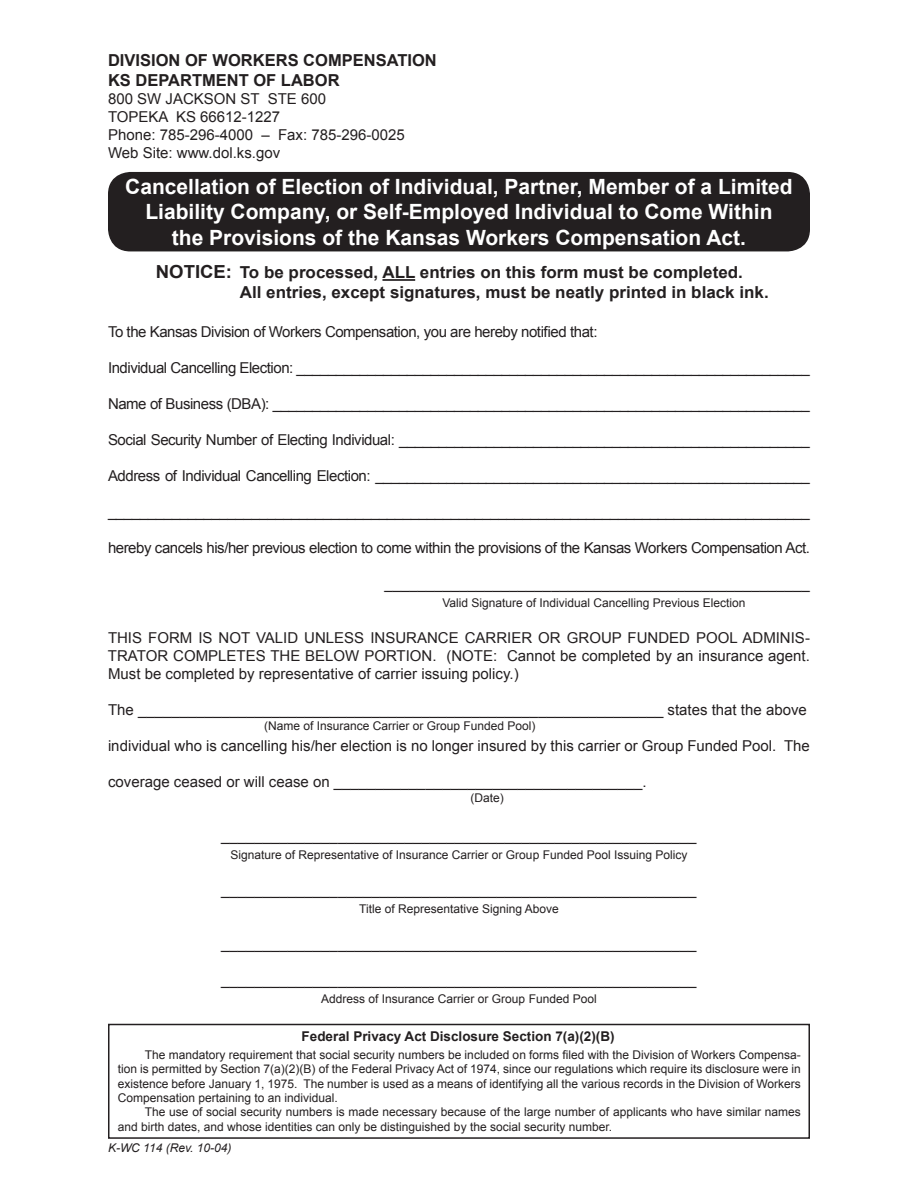
<style>
.page{position:relative;width:918px;height:1188px;background:#fff}
.page>*{position:absolute;margin:0;border:0;box-sizing:border-box;transform-origin:0 0}
.t1{font:700 21px/25.2px "Arial";color:#fff;text-align:center}
.t2{font:700 16.5px/19.8px "Arial";color:#231f20}
.t3{font:15px/18px "Arial";letter-spacing:-.03em;color:#231f20;text-align:justify}
.t4{font:15px/18px "Arial";color:#231f20}
.t5{font:700 13.5px "Arial";color:#231f20}
.t6{font:12px/14.4px "Arial";color:#231f20;text-align:justify}
.t7{font:italic 12px "Arial";color:#231f20}
.s1{font-size:18px}
</style>
<div class="page">
<div style="left:108px;top:171px;width:702px;height:80px;background:#231f20"></div>
<hr style="left:382px;top:279px;width:33px;height:2px;background:#231f20">
<div style="left:108px;top:1024px;width:702px;height:115px;border:2px solid #231f20"></div>
<p class="t2" style="left:108px;top:51px;width:330px">DIVISION OF WORKERS COMPENSATION<br>KS DEPARTMENT OF LABOR</p>
<p class="t4" style="left:108px;top:90px;width:298px">800 SW JACKSON ST STE 600<br>TOPEKA KS 66612-1227<br>Phone: 785-296-4000 – Fax: 785-296-0025<br>Web Site: www.dol.ks.gov</p>
<h1 class="t1" style="left:125px;top:175px;width:669px">Cancellation of Election of Individual, Partner, Member of a Limited<br>Liability Company, or Self-Employed Individual to Come Within<br>the Provisions of the Kansas Workers Compensation Act.</h1>
<p class="t2" style="left:240px;top:263px;width:530px;text-indent:-84px"><span class="s1">NOTICE:</span> To be processed, ALL entries on this form must be completed.<br>All entries, except signatures, must be neatly printed in black ink.</p>
<p class="t3" style="left:108px;top:323px;width:491px">To the Kansas Division of Workers Compensation, you are hereby notified that:</p>
<p class="t3" style="left:108px;top:359px;width:703px">Individual Cancelling Election: _________________________________________________________________</p>
<p class="t3" style="left:108px;top:395px;width:703px">Name of Business (DBA): ____________________________________________________________________</p>
<p class="t3" style="left:108px;top:431px;width:703px">Social Security Number of Electing Individual: ____________________________________________________</p>
<p class="t3" style="left:108px;top:467px;width:703px">Address of Individual Cancelling Election: _______________________________________________________</p>
<p class="t3" style="left:108px;top:503px;width:703px">________________________________________________________________________________________</p>
<p class="t3" style="left:108px;top:539px;width:703px">hereby cancels his/her previous election to come within the provisions of the Kansas Workers Compensation Act.</p>
<p class="t3" style="left:385px;top:575px;width:427px">___________________________________________________</p>
<p class="t6" style="left:442px;top:596px;width:305px">Valid Signature of Individual Cancelling Previous Election</p>
<p class="t3" style="left:108px;top:629px;width:703px">THIS FORM IS NOT VALID UNLESS INSURANCE CARRIER OR GROUP FUNDED POOL ADMINIS-TRATOR COMPLETES THE BELOW PORTION. (NOTE: Cannot be completed by an insurance agent.<br>Must be completed by representative of carrier issuing policy.)</p>
<p class="t4" style="left:108px;top:701px;width:700px">The _______________________________________________________________ states that the above</p>
<p class="t4" style="left:108px;top:737px;width:703px">individual who is cancelling his/her election is no longer insured by this carrier or Group Funded Pool. The</p>
<p class="t4" style="left:108px;top:773px;width:540px">coverage ceased or will cease on _____________________________________.</p>
<p class="t6" style="left:264px;top:719px;width:273px">(Name of Insurance Carrier or Group Funded Pool)</p>
<p class="t6" style="left:471px;top:791px;width:35px">(Date)</p>
<p class="t3" style="left:221px;top:827px;width:477px">_________________________________________________________</p>
<p class="t6" style="left:231px;top:848px;width:458px">Signature of Representative of Insurance Carrier or Group Funded Pool Issuing Policy</p>
<p class="t3" style="left:221px;top:881px;width:477px">_________________________________________________________</p>
<p class="t6" style="left:359px;top:902px;width:201px">Title of Representative Signing Above</p>
<p class="t3" style="left:221px;top:935px;width:477px">_________________________________________________________</p>
<p class="t3" style="left:221px;top:971px;width:477px">_________________________________________________________</p>
<p class="t6" style="left:321px;top:992px;width:277px">Address of Insurance Carrier or Group Funded Pool</p>
<p class="t5" style="left:302px;top:1027px;width:315px">Federal Privacy Act Disclosure Section 7(a)(2)(B)</p>
<p class="t6" style="left:118px;top:1047px;width:685px;text-indent:27px">The mandatory requirement that social security numbers be included on forms filed with the Division of Workers Compensa&shy;tion is permitted by Section 7(a)(2)(B) of the Federal Privacy Act of 1974, since our regulations which require its disclosure were in existence before January 1, 1975. The number is used as a means of identifying all the various records in the Division of Workers Compensation pertaining to an individual.</p>
<p class="t6" style="left:118px;top:1105px;width:685px;text-indent:27px">The use of social security numbers is made necessary because of the large number of applicants who have similar names and birth dates, and whose identities can only be distinguished by the social security number.</p>
<p class="t7" style="left:108px;top:1140px;width:125px">K-WC 114 (Rev. 10-04)</p>
</div>
